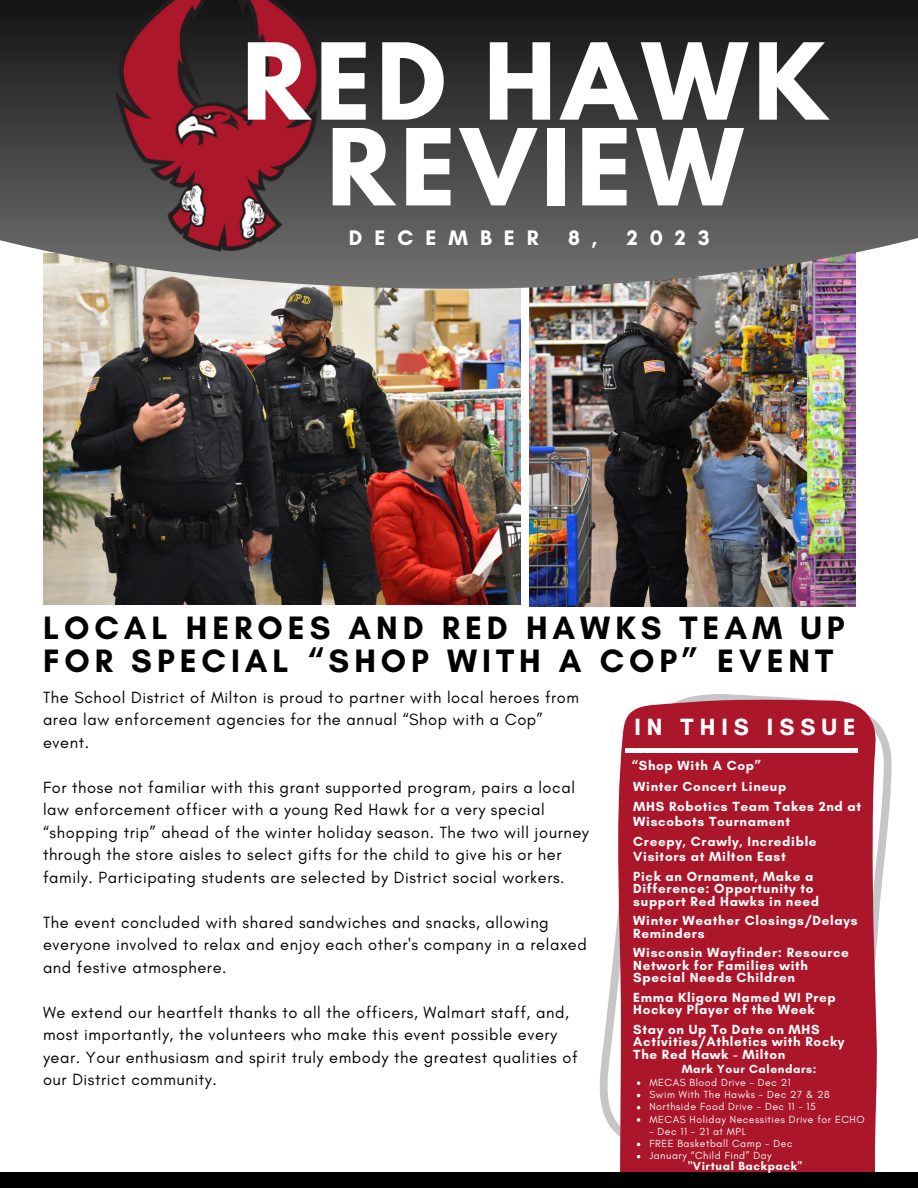
<style>
.page{position:relative;width:918px;height:1188px;background:#fff}
.page>*{position:absolute;margin:0;border:0;box-sizing:border-box;transform-origin:0 0}
.t1{font:700 93.9px/85.8px "League Spartan";letter-spacing:.07em;color:#fff;text-align:center}
.t2{font:700 33px/32.7px "Glacial Indifference";letter-spacing:.15em;color:#000}
.t3{font:700 24px "Glacial Indifference";letter-spacing:.25em;color:#fff}
.t4{font:700 21.45px "Glacial Indifference";letter-spacing:.56em;color:#fff}
.t5{font:16.5px/22.5px "Glacial Indifference";letter-spacing:.035em;color:#000}
.t6{font:700 13.5px/12.3px "Glacial Indifference";letter-spacing:.05em;color:#fefdfd}
.t7{font:700 12px "Glacial Indifference";letter-spacing:.05em;color:#fefdfd}
.t8{font:10.5px "Glacial Indifference";letter-spacing:.05em;color:#fefdfd}
</style>
<div class="page">
<svg style="left:593px;top:694px;width:308px;height:479px"></svg>
<div style="left:614px;top:699px;width:267px;height:474px;background:#ac162a"></div>
<hr style="left:625px;top:749px;width:232px;height:3px;background:#fff">
<img style="left:43px;top:289px;width:477px;height:316px">
<img style="left:529px;top:289px;width:327px;height:318px">
<svg style="left:0;top:0;width:918px;height:289px;background:#4b4b4b"></svg>
<div style="left:0;top:1173px;width:918px;height:15px;background:#000"></div>
<img style="left:68px;top:0;width:301px;height:254px">
<svg style="left:529px;top:605px;width:320px;height:2px"></svg>
<svg style="left:637px;top:1081px;width:3px;height:4px"></svg>
<svg style="left:637px;top:1118px;width:3px;height:4px"></svg>
<p class="t1" style="left:242px;top:51px;width:587px">RED HAWK<br>REVIEW</p>
<p class="t4" style="left:349px;top:224px;width:66px">DEC</p>
<p class="t4" style="left:426px;top:224px;width:44px">E M</p>
<p class="t4" style="left:480px;top:224px;width:60px">BER</p>
<p class="t4" style="left:568px;top:224px;width:13px">8</p>
<p class="t4" style="left:592px;top:224px;width:7px">,</p>
<p class="t4" style="left:627px;top:224px;width:13px">2</p>
<p class="t4" style="left:650px;top:224px;width:61px">023</p>
<p class="t2" style="left:43px;top:611px;width:803px">LOCAL HEROES AND RED HAWKS TEAM UP<br>FOR SPECIAL “SHOP WITH A COP” EVENT</p>
<p class="t5" style="left:43px;top:686px;width:538px">The School District of Milton is proud to partner with local heroes from area law enforcement agencies for the annual “Shop with a Cop” event.</p>
<p class="t5" style="left:43px;top:776px;width:547px">For those not familiar with this grant supported program, pairs a local law enforcement officer with a young Red Hawk for a very special “shopping trip” ahead of the winter holiday season. The two will journey through the store aisles to select gifts for the child to give his or her family. Participating students are selected by District social workers.</p>
<p class="t5" style="left:43px;top:911px;width:545px">The event concluded with shared sandwiches and snacks, allowing everyone involved to relax and enjoy each other's company in a relaxed and festive atmosphere.</p>
<p class="t5" style="left:43px;top:1001px;width:536px">We extend our heartfelt thanks to all the officers, Walmart staff, and, most importantly, the volunteers who make this event possible every year. Your enthusiasm and spirit truly embody the greatest qualities of our District community.</p>
<p class="t3" style="left:634px;top:712px;width:223px">IN THIS ISSUE</p>
<p class="t6" style="left:631px;top:760px;width:132px">“Shop With A Cop”</p>
<p class="t6" style="left:633px;top:780px;width:155px">Winter Concert Lineup</p>
<p class="t6" style="left:633px;top:799px;width:230px;line-height:14.7px">MHS Robotics Team Takes 2nd at<br>Wiscobots Tournament</p>
<p class="t6" style="left:633px;top:834px;width:185px;line-height:14.7px">Creepy, Crawly, Incredible<br>Visitors at Milton East</p>
<p class="t6" style="left:633px;top:870px;width:187px">Pick an Ornament, Make a<br>Difference: Opportunity to support Red Hawks in need</p>
<p class="t6" style="left:633px;top:914px;width:226px">Winter Weather Closings/Delays<br>Reminders</p>
<p class="t6" style="left:633px;top:946px;width:217px">Wisconsin Wayfinder: Resource<br>Network for Families with<br>Special Needs Children</p>
<p class="t6" style="left:633px;top:991px;width:204px">Emma Kligora Named WI Prep<br>Hockey Player of the Week</p>
<p class="t6" style="left:633px;top:1023px;width:213px">Stay on Up To Date on MHS<br>Activities/Athletics with Rocky<br>The Red Hawk - Milton</p>
<p class="t7" style="left:682px;top:1061px;width:136px">Mark Your Calendars:</p>
<p class="t8" style="left:649px;top:1076px;width:143px">MECAS Blood Drive - Dec 21</p>
<p class="t8" style="left:649px;top:1088px;width:182px">Swim With The Hawks - Dec 27 &amp; 28</p>
<p class="t8" style="left:649px;top:1100px;width:168px">Northside Food Drive - Dec 11 - 15</p>
<p class="t8" style="left:649px;top:1113px;width:217px">MECAS Holiday Necessities Drive for ECHO</p>
<p class="t8" style="left:649px;top:1125px;width:98px">- Dec 11 - 21 at MPL</p>
<p class="t8" style="left:649px;top:1137px;width:145px">FREE Basketball Camp - Dec</p>
<p class="t8" style="left:649px;top:1149px;width:124px">January “Child Find” Day</p>
<p class="t7" style="left:688px;top:1158px;width:115px">"Virtual Backpack"</p>
</div>
